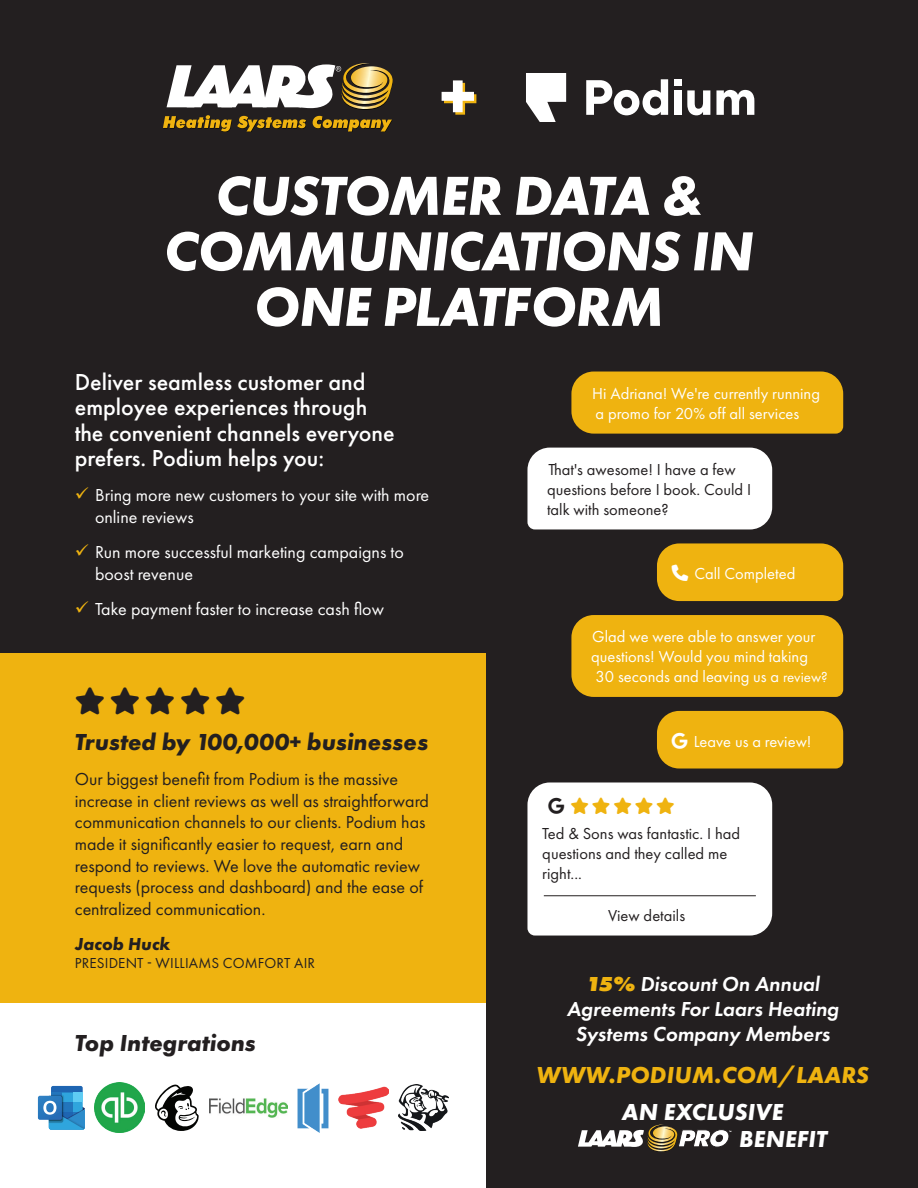
<style>
.page{position:relative;width:918px;height:1188px;background:#231f20}
.page>*{position:absolute;margin:0;border:0;box-sizing:border-box;transform-origin:0 0}
.t1{font:italic 700 57px/55.5px "Futura PT";letter-spacing:-.015em;color:#fff;text-align:center}
.t2{font:500 24px/25.5px "Futura PT";color:#fff}
.t3{font:italic 700 24px "Futura PT";color:#231f20}
.t4{font:italic 700 24px "Futura PT";letter-spacing:.01em;color:#efb310}
.t5{font:italic 700 24px/27px "Futura PT";letter-spacing:.01em;color:#fff}
.t6{font:italic 600 21px/25.2px "Futura PT";color:#fff;text-align:center}
.t7{font:18px/21.6px "Futura PT";color:#231f20}
.t8{font:18px/21.6px "Futura PT";color:#fff}
.t9{font:italic 700 18px "Futura PT";color:#231f20}
.t10{font:16.5px/19.8px "Futura PT";color:#fff}
.t11{font:16.5px/19.8px "Futura PT";color:#231f20}
.t12{font:15px "Futura PT";letter-spacing:.01em;color:#231f20}
.s1{font-size:15px}
.s2{font-weight:800;color:#efb310}
</style>
<div class="page">
<svg style="left:163px;top:63px;width:230px;height:69px"></svg>
<svg style="left:526px;top:73px;width:40px;height:49px"></svg>
<svg style="left:586px;top:79px;width:82px;height:36px"></svg>
<div style="left:674px;top:90px;width:8px;height:25px;background:#fff"></div>
<svg style="left:687px;top:90px;width:23px;height:25px"></svg>
<svg style="left:716px;top:90px;width:38px;height:25px"></svg>
<div style="left:674px;top:79px;width:8px;height:7px;background:#fff"></div>
<svg style="left:442px;top:80px;width:34px;height:35px"></svg>
<div style="left:571px;top:372px;width:272px;height:62px;background:#efb310"></div>
<div style="left:571px;top:615px;width:272px;height:82px;background:#efb310"></div>
<div style="left:527px;top:448px;width:245px;height:81px;background:#fff"></div>
<div style="left:0;top:654px;width:486px;height:349px;background:#efb310"></div>
<div style="left:0;top:1003px;width:486px;height:185px;background:#fff"></div>
<div style="left:38px;top:1096px;width:24px;height:24px;background:#297abf;border-radius:2px"></div>
<svg style="left:43px;top:1086px;width:42px;height:44px"></svg>
<div style="left:73px;top:1092px;width:10px;height:10px;background:#5fccf3"></div>
<img style="left:95px;top:1083px;width:50px;height:50px">
<svg style="left:155px;top:1084px;width:44px;height:47px"></svg>
<img style="left:297px;top:1083px;width:32px;height:50px">
<img style="left:339px;top:1086px;width:49px;height:43px">
<img style="left:398px;top:1085px;width:50px;height:46px">
<img style="left:209px;top:1098px;width:78px;height:20px">
<svg style="left:578px;top:1125px;width:153px;height:27px"></svg>
<div style="left:657px;top:543px;width:186px;height:58px;background:#efb310"></div>
<div style="left:657px;top:711px;width:186px;height:58px;background:#efb310"></div>
<div style="left:527px;top:782px;width:245px;height:154px;background:#fff"></div>
<h1 class="t1" style="left:164px;top:167px;width:591px">CUSTOMER DATA &amp;<br>COMMUNICATIONS IN<br>ONE PLATFORM</h1>
<h2 class="t2" style="left:75px;top:369px;width:322px">Deliver seamless customer and employee experiences through the convenient channels everyone prefers. Podium helps you:</h2>
<p class="t8" style="left:95px;top:485px;width:336px">Bring more new customers to your site with more online reviews</p>
<p class="t8" style="left:95px;top:541px;width:310px">Run more successful marketing campaigns to boost revenue</p>
<p class="t8" style="left:95px;top:598px;width:290px">Take payment faster to increase cash flow</p>
<h2 class="t3" style="left:75px;top:727px;width:355px">Trusted by 100,000+ businesses</h2>
<p class="t7" style="left:75px;top:768px;width:356px">Our biggest benefit from Podium is the massive increase in client reviews as well as straightforward communication channels to our clients. Podium has made it significantly easier to request, earn and respond to reviews. We love the automatic review requests (process and dashboard) and the ease of centralized communication.</p>
<p class="t9" style="left:75px;top:933px;width:97px">Jacob Huck</p>
<p class="t12" style="left:75px;top:954px;width:242px">PRESIDENT - WILLIAMS COMFORT AIR</p>
<h2 class="t3" style="left:75px;top:1029px;width:183px">Top Integrations</h2>
<p class="t10" style="left:592px;top:383px;width:229px">Hi Adriana! We're currently running a promo for 20% off all services</p>
<p class="t11" style="left:547px;top:460px;width:206px">That's awesome! I have a few questions before I book. Could I talk with someone?</p>
<p class="t10" style="left:695px;top:564px;width:102px">Call Completed</p>
<p class="t10" style="left:591px;top:627px;width:238px">Glad we were able to answer your questions! Would you mind taking<br>30 seconds and leaving us a <span class="s1">review?</span></p>
<p class="t10" style="left:694px;top:731px;width:119px">Leave us a review!</p>
<p class="t11" style="left:542px;top:824px;width:199px">Ted &amp; Sons was fantastic. I had questions and they called me right...</p>
<p class="t11" style="left:608px;top:905px;width:79px">View details</p>
<p class="t6" style="left:567px;top:970px;width:273px"><span class="s2">15%</span> Discount On Annual<br>Agreements For Laars Heating<br>Systems Company Members</p>
<h2 class="t4" style="left:537px;top:1060px;width:334px">WWW.PODIUM.COM/LAARS</h2>
<h2 class="t5" style="left:739px;top:1098px;width:90px;text-indent:-117px">AN EXCLUSIVE<br>BENEFIT</h2>
</div>
